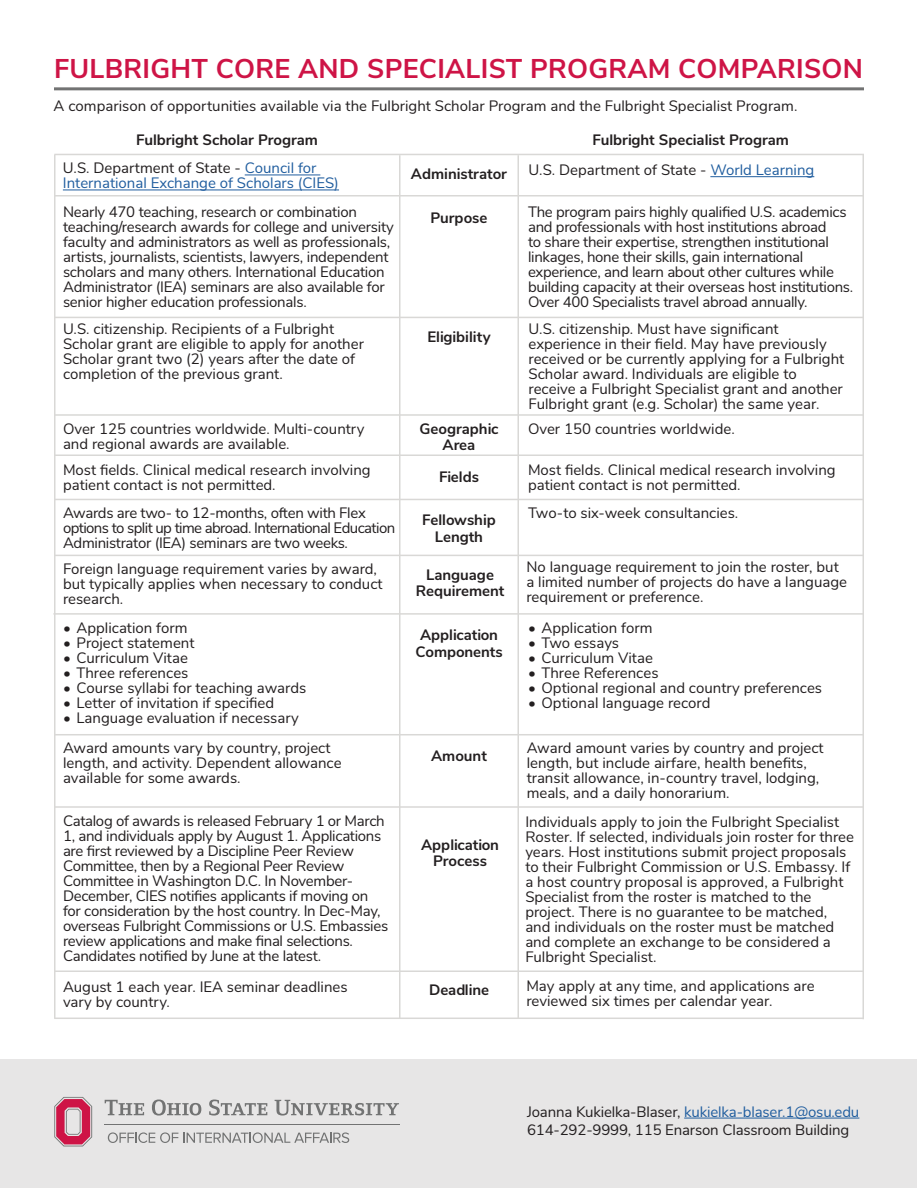
<style>
.page{position:relative;width:918px;height:1188px;background:#fff}
.page>*{position:absolute;margin:0;border:0;box-sizing:border-box;transform-origin:0 0}
.t1{font:700 27px "Buckeye Sans";letter-spacing:.01em;color:#ce1446}
.t2{font:15px/15px "Buckeye Sans";color:#231f20}
.t3{font:15px/15px "Buckeye Sans";letter-spacing:-.02em;color:#231f20}
.t4{font:700 15px/16.5px "Buckeye Sans";color:#231f20;text-align:center}
.t5{font:15px/15px "Buckeye Sans";letter-spacing:-.03em;color:#231f20}
.t6{font:15px/15px "Buckeye Sans";color:#215e9f}
.s1{color:#231f20}
.s2{color:#215e9f}
</style>
<div class="page">
<hr style="left:54px;top:87px;width:810px;height:3px;background:#727373">
<div style="left:1px;top:1059px;width:916px;height:128px;background:#e7e6e6"></div>
<svg style="left:108px;top:1132px;width:241px;height:11px"></svg>
<svg style="left:54px;top:1097px;width:38px;height:49px"></svg>
<hr style="left:105px;top:1124px;width:295px;height:1px;background:#727373">
<svg style="left:105px;top:1100px;width:39px;height:15px"></svg>
<svg style="left:152px;top:1100px;width:49px;height:16px"></svg>
<svg style="left:209px;top:1100px;width:58px;height:16px"></svg>
<svg style="left:275px;top:1100px;width:124px;height:16px"></svg>
<hr style="left:245px;top:175px;width:75px;height:1px;background:#215e9f">
<hr style="left:63px;top:190px;width:276px;height:1px;background:#215e9f">
<hr style="left:710px;top:176px;width:104px;height:1px;background:#215e9f">
<hr style="left:54px;top:154px;width:810px;height:1px;background:#d9d8d6">
<hr style="left:54px;top:195px;width:810px;height:1px;background:#d9d8d6">
<hr style="left:54px;top:317px;width:810px;height:1px;background:#d9d8d6">
<hr style="left:399px;top:155px;width:1px;height:864px;background:#d9d8d6">
<hr style="left:862px;top:155px;width:2px;height:864px;background:#d9d8d6">
<hr style="left:54px;top:155px;width:2px;height:863px;background:#d9d8d6">
<hr style="left:518px;top:155px;width:1px;height:863px;background:#d9d8d6">
<hr style="left:54px;top:414px;width:810px;height:2px;background:#d9d8d6">
<hr style="left:53px;top:613px;width:810px;height:2px;background:#d9d8d6">
<hr style="left:54px;top:454px;width:810px;height:2px;background:#d9d8d6">
<hr style="left:54px;top:499px;width:810px;height:1px;background:#d9d8d6">
<hr style="left:54px;top:734px;width:810px;height:1px;background:#d9d8d6">
<hr style="left:54px;top:970px;width:810px;height:2px;background:#d9d8d6">
<hr style="left:54px;top:806px;width:810px;height:2px;background:#d9d8d6">
<hr style="left:54px;top:555px;width:810px;height:1px;background:#d9d8d6">
<hr style="left:54px;top:1018px;width:810px;height:1px;background:#d9d8d6">
<hr style="left:684px;top:1118px;width:175px;height:1px;background:#215e9f">
<h1 class="t1" style="left:54px;top:49px;width:811px">FULBRIGHT CORE AND SPECIALIST PROGRAM COMPARISON</h1>
<p class="t2" style="left:54px;top:97px;width:745px">A comparison of opportunities available via the Fulbright Scholar Program and the Fulbright Specialist Program.</p>
<p class="t4" style="left:136px;top:131px;width:184px">Fulbright Scholar Program</p>
<p class="t4" style="left:592px;top:131px;width:198px">Fulbright Specialist Program</p>
<p class="t6" style="left:63px;top:160px;width:278px"><span class="s1">U.S. Department of State -</span> Council for<br>International Exchange of Scholars (CIES)</p>
<p class="t4" style="left:411px;top:164px;width:98px">Administrator</p>
<p class="t2" style="left:529px;top:162px;width:287px">U.S. Department of State - <span class="s2">World Learning</span></p>
<p class="t2" style="left:63px;top:203px;width:332px">Nearly 470 teaching, research or combination teaching/research awards for college and university faculty and administrators as well as professionals, artists, journalists, scientists, lawyers, independent scholars and many others. International Education Administrator (IEA) seminars are also available for senior higher education professionals.</p>
<p class="t3" style="left:528px;top:203px;width:327px">The program pairs highly qualified U.S. academics and professionals with host institutions abroad<br>to share their expertise, strengthen institutional linkages, hone their skills, gain international experience, and learn about other cultures while building capacity at their overseas host institutions.<br>Over 400 Specialists travel abroad annually.</p>
<p class="t2" style="left:529px;top:321px;width:317px">U.S. citizenship. Must have significant experience in their field. May have previously received or be currently applying for a Fulbright Scholar award. Individuals are eligible to receive a Fulbright Specialist grant and another Fulbright grant (e.g. Scholar) the same year.</p>
<p class="t2" style="left:528px;top:421px;width:208px">Over 150 countries worldwide.</p>
<p class="t4" style="left:430px;top:209px;width:59px">Purpose</p>
<p class="t2" style="left:63px;top:321px;width:303px">U.S. citizenship. Recipients of a Fulbright Scholar grant are eligible to apply for another Scholar grant two (2) years after the date of completion of the previous grant.</p>
<p class="t4" style="left:427px;top:328px;width:65px">Eligibility</p>
<p class="t4" style="left:420px;top:420px;width:80px">Geographic<br>Area</p>
<p class="t4" style="left:439px;top:467px;width:41px">Fields</p>
<p class="t4" style="left:422px;top:511px;width:75px">Fellowship<br>Length</p>
<p class="t4" style="left:416px;top:566px;width:90px">Language<br>Requirement</p>
<p class="t4" style="left:415px;top:626px;width:89px">Application<br>Components</p>
<p class="t2" style="left:63px;top:420px;width:303px">Over 125 countries worldwide. Multi-country and regional awards are available.</p>
<p class="t2" style="left:63px;top:461px;width:309px">Most fields. Clinical medical research involving patient contact is not permitted.</p>
<p class="t2" style="left:528px;top:461px;width:309px">Most fields. Clinical medical research involving patient contact is not permitted.</p>
<p class="t5" style="left:63px;top:504px;width:334px">Awards are two- to 12-months, often with Flex options to split up time abroad. International Education<br>Administrator (IEA) seminars are two weeks.</p>
<p class="t2" style="left:528px;top:504px;width:212px">Two-to six-week consultancies.</p>
<p class="t2" style="left:63px;top:561px;width:321px">Foreign language requirement varies by award, but typically applies when necessary to conduct research.</p>
<p class="t2" style="left:526px;top:559px;width:322px">No language requirement to join the roster, but a limited number of projects do have a language requirement or preference.</p>
<p class="t2" style="left:63px;top:620px;width:126px">• Application form</p>
<p class="t2" style="left:63px;top:635px;width:133px">• Project statement</p>
<p class="t2" style="left:63px;top:650px;width:126px">• Curriculum Vitae</p>
<p class="t2" style="left:63px;top:665px;width:127px">• Three references</p>
<p class="t2" style="left:63px;top:680px;width:245px">• Course syllabi for teaching awards</p>
<p class="t2" style="left:63px;top:695px;width:213px">• Letter of invitation if specified</p>
<p class="t2" style="left:63px;top:710px;width:237px">• Language evaluation if necessary</p>
<p class="t2" style="left:528px;top:620px;width:126px">• Application form</p>
<p class="t2" style="left:528px;top:635px;width:93px">• Two essays</p>
<p class="t2" style="left:528px;top:650px;width:126px">• Curriculum Vitae</p>
<p class="t2" style="left:528px;top:665px;width:132px">• Three References</p>
<p class="t2" style="left:528px;top:680px;width:296px">• Optional regional and country preferences</p>
<p class="t2" style="left:528px;top:695px;width:184px">• Optional language record</p>
<p class="t2" style="left:63px;top:739px;width:280px">Award amounts vary by country, project length, and activity. Dependent allowance available for some awards.</p>
<p class="t2" style="left:527px;top:739px;width:299px">Award amount varies by country and project length, but include airfare, health benefits, transit allowance, in-country travel, lodging, meals, and a daily honorarium.</p>
<p class="t4" style="left:431px;top:747px;width:57px">Amount</p>
<p class="t3" style="left:63px;top:813px;width:327px">Catalog of awards is released February 1 or March 1, and individuals apply by August 1. Applications are first reviewed by a Discipline Peer Review Committee, then by a Regional Peer Review Committee in Washington D.C. In November-December, CIES notifies applicants if moving on for consideration by the host country. In Dec-May, overseas Fulbright Commissions or U.S. Embassies review applications and make final selections.<br>Candidates notified by June at the latest.</p>
<p class="t2" style="left:63px;top:978px;width:286px">August 1 each year. IEA seminar deadlines vary by country.</p>
<p class="t4" style="left:421px;top:835px;width:79px">Application<br>Process</p>
<p class="t4" style="left:429px;top:981px;width:62px">Deadline</p>
<p class="t2" style="left:525px;top:813px;width:330px">Individuals apply to join the Fulbright Specialist Roster. If selected, individuals join roster for three years. Host institutions submit project proposals to their Fulbright Commission or U.S. Embassy. If a host country proposal is approved, a Fulbright Specialist from the roster is matched to the project. There is no guarantee to be matched, and individuals on the roster must be matched and complete an exchange to be considered a Fulbright Specialist.</p>
<p class="t2" style="left:526px;top:978px;width:290px">May apply at any time, and applications are reviewed six times per calendar year.</p>
<p class="t2" style="left:527px;top:1101px;width:334px;line-height:18px">Joanna Kukielka-Blaser, <span class="s2">kukielka-blaser.1@osu.edu<br></span>614-292-9999, 115 Enarson Classroom Building</p>
</div>
